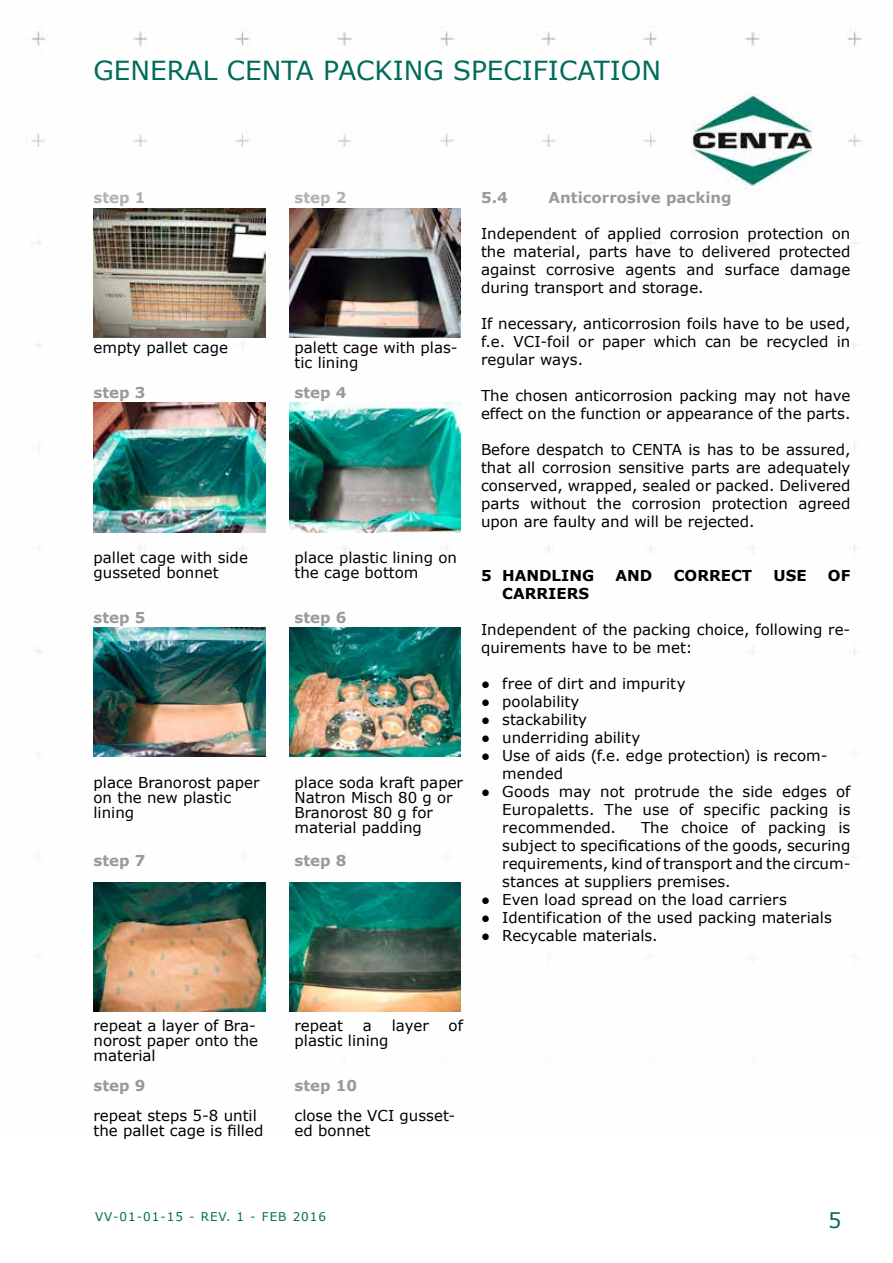
<style>
.page{position:relative;width:893px;height:1263px;background:#fff}
.page>*{position:absolute;margin:0;border:0;box-sizing:border-box;transform-origin:0 0}
.t1{font:26.25px "Verdana";color:#006b5a}
.t2{font:21px "Verdana";color:#006b5a}
.t3{font:15px/18px "Verdana";color:#000}
.t4{font:700 15px "Verdana";color:#9a9a9a}
.t5{font:700 15px "Verdana";color:#000}
.t6{font:700 15px "Verdana";color:#b1b2b3}
.t7{font:12px "Verdana";letter-spacing:.08em;color:#006b5a}
</style>
<div class="page">
<img style="left:26px;top:26px;width:836px;height:986px">
<img style="left:94px;top:208px;width:171px;height:129px">
<img style="left:289px;top:208px;width:172px;height:129px">
<img style="left:94px;top:403px;width:171px;height:129px">
<img style="left:289px;top:403px;width:172px;height:129px">
<img style="left:94px;top:627px;width:171px;height:129px">
<img style="left:289px;top:627px;width:172px;height:129px">
<img style="left:94px;top:882px;width:171px;height:129px">
<img style="left:289px;top:882px;width:172px;height:129px">
<h1 class="t1" style="left:94px;top:52px;width:569px">GENERAL CENTA PACKING SPECIFICATION</h1>
<p class="t6" style="left:94px;top:187px;width:53px">step 1</p>
<p class="t6" style="left:295px;top:187px;width:53px">step 2</p>
<p class="t3" style="left:94px;top:338px;width:136px">empty pallet cage</p>
<p class="t3" style="left:295px;top:340px;width:165px;line-height:15px">palett cage with plas&shy;tic lining</p>
<p class="t4" style="left:94px;top:382px;width:53px">step 3</p>
<p class="t4" style="left:295px;top:382px;width:53px">step 4</p>
<p class="t3" style="left:94px;top:548px;width:156px">pallet cage with side</p>
<p class="t3" style="left:295px;top:548px;width:164px">place plastic lining on</p>
<p class="t3" style="left:94px;top:563px;width:127px">gusseted bonnet</p>
<p class="t3" style="left:295px;top:563px;width:125px">the cage bottom</p>
<p class="t4" style="left:94px;top:607px;width:53px">step 5</p>
<p class="t4" style="left:295px;top:607px;width:53px">step 6</p>
<p class="t3" style="left:94px;top:773px;width:168px">place Branorost paper</p>
<p class="t3" style="left:295px;top:773px;width:170px">place soda kraft paper</p>
<p class="t3" style="left:94px;top:788px;width:139px">on the new plastic</p>
<p class="t3" style="left:295px;top:788px;width:160px">Natron Misch 80 g or</p>
<p class="t3" style="left:94px;top:803px;width:42px">lining</p>
<p class="t3" style="left:295px;top:805px;width:140px;line-height:15px">Branorost 80 g for material padding</p>
<p class="t4" style="left:94px;top:850px;width:53px">step 7</p>
<p class="t4" style="left:295px;top:850px;width:53px">step 8</p>
<p class="t4" style="left:481px;top:187px;width:28px">5.4</p>
<p class="t4" style="left:548px;top:187px;width:185px">Anticorrosive packing</p>
<p class="t3" style="left:481px;top:224px;width:371px;text-align:justify">Independent of applied corrosion protection on the material, parts have to delivered protected against corrosive agents and surface damage during transport and storage.</p>
<p class="t3" style="left:481px;top:314px;width:371px;text-align:justify">If necessary, anticorrosion foils have to be used, f.e. VCI-foil or paper which can be recycled in regular ways.</p>
<p class="t3" style="left:481px;top:386px;width:371px">The chosen anticorrosion packing may not have effect on the function or appearance of the parts.</p>
<p class="t3" style="left:481px;top:440px;width:371px;text-align:justify">Before despatch to CENTA is has to be assured, that all corrosion sensitive parts are adequately conserved, wrapped, sealed or packed. Delivered parts without the corrosion protection agreed upon are faulty and will be rejected.</p>
<p class="t5" style="left:481px;top:565px;width:115px">5 HANDLING</p>
<p class="t5" style="left:616px;top:565px;width:38px">AND</p>
<p class="t5" style="left:674px;top:565px;width:80px">CORRECT</p>
<p class="t5" style="left:773px;top:565px;width:35px">USE</p>
<p class="t5" style="left:828px;top:565px;width:24px">OF</p>
<p class="t5" style="left:502px;top:583px;width:88px">CARRIERS</p>
<p class="t3" style="left:481px;top:620px;width:371px">Independent of the packing choice, following re&shy;quirements have to be met:</p>
<p class="t3" style="left:481px;top:674px;width:206px">● free of dirt and impurity</p>
<p class="t3" style="left:481px;top:692px;width:100px">● poolability</p>
<p class="t3" style="left:481px;top:710px;width:108px">● stackability</p>
<p class="t3" style="left:481px;top:728px;width:161px">● underriding ability</p>
<p class="t3" style="left:502px;top:746px;width:327px;text-indent:-21px">● Use of aids (f.e. edge protection) is recom&shy;mended</p>
<p class="t3" style="left:502px;top:782px;width:350px;text-align:justify;text-indent:-21px">● Goods may not protrude the side edges of Europaletts. The use of specific packing is recommended.</p>
<p class="t3" style="left:502px;top:818px;width:350px;text-align:justify;text-indent:139px">The choice of packing is subject to specifications of the goods, securing requirements, kind of transport and the circum&shy;stances at suppliers premises.</p>
<p class="t3" style="left:481px;top:890px;width:307px">● Even load spread on the load carriers</p>
<p class="t3" style="left:481px;top:908px;width:352px">● Identification of the used packing materials</p>
<p class="t3" style="left:481px;top:926px;width:178px">● Recycable materials.</p>
<p class="t3" style="left:94px;top:1016px;width:164px">repeat a layer of Bra-</p>
<p class="t3" style="left:295px;top:1016px;width:50px">repeat</p>
<p class="t3" style="left:363px;top:1016px;width:11px">a</p>
<p class="t3" style="left:392px;top:1016px;width:39px">layer</p>
<p class="t3" style="left:449px;top:1016px;width:16px">of</p>
<p class="t3" style="left:94px;top:1031px;width:166px">norost paper onto the</p>
<p class="t3" style="left:295px;top:1031px;width:96px">plastic lining</p>
<p class="t3" style="left:94px;top:1046px;width:64px">material</p>
<p class="t4" style="left:94px;top:1075px;width:53px">step 9</p>
<p class="t4" style="left:295px;top:1075px;width:64px">step 10</p>
<p class="t3" style="left:94px;top:1106px;width:165px">repeat steps 5-8 until</p>
<p class="t3" style="left:295px;top:1106px;width:162px">close the VCI gusset-</p>
<p class="t3" style="left:94px;top:1121px;width:171px">the pallet cage is filled</p>
<p class="t3" style="left:295px;top:1121px;width:77px">ed bonnet</p>
<p class="t7" style="left:95px;top:1208px;width:232px">VV-01-01-15 - REV. 1 - FEB 2016</p>
<h2 class="t2" style="left:828px;top:1206px;width:15px">5</h2>
</div>
